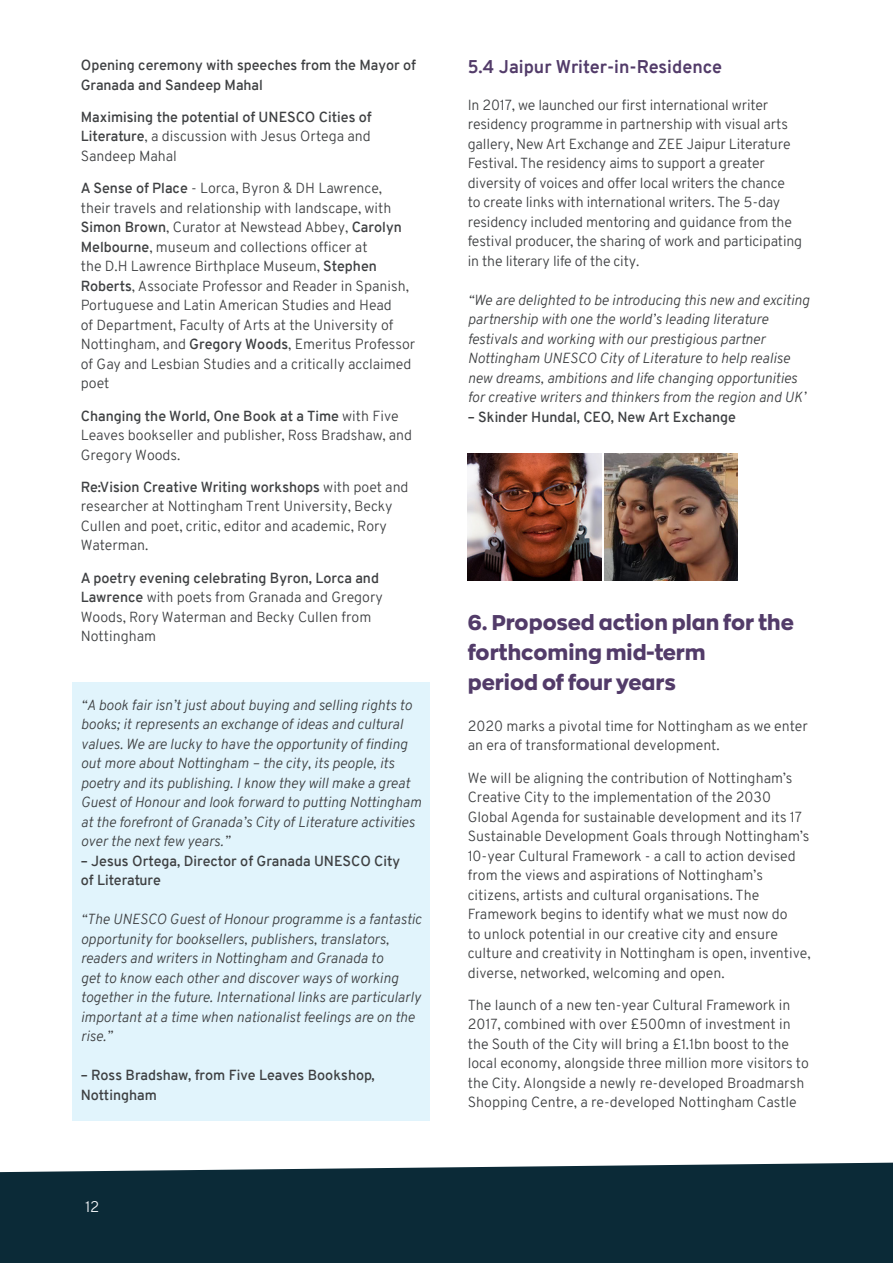
<style>
.page{position:relative;width:893px;height:1263px;background:#fff}
.page>*{position:absolute;margin:0;border:0;box-sizing:border-box;transform-origin:0 0}
.Heading_1{font:800 21px/30px "Zona Pro";color:#523b69}
.Numbered_H2{font:700 18px "Overpass";color:#523b69}
.t1{font:300 15px "Overpass";color:#f5f7fa}
.Normal_body{font:300 14.25px/19.5px "Overpass";color:#3e4042}
.Normal_body_quote{font:italic 300 14.25px/19.5px "Overpass";color:#3e4042}
.Normal_body-2{font:italic 300 14.25px/19.5px "Overpass";color:#3e4042}
.Normal_body-3{font:600 14.25px/19.5px "Overpass";color:#3e4042}
.Normal_body_quote-2{font:600 14.25px/19.5px "Overpass";color:#3e4042}
.s1{font-weight:300}
.s2{font-weight:600}
</style>
<div class="page">
<div style="left:0;top:1162px;width:893px;height:101px;background:#0b2a37"></div>
<div style="left:72px;top:682px;width:358px;height:438px;background:#e1f4fc"></div>
<img style="left:468px;top:454px;width:133px;height:127px">
<img style="left:604px;top:454px;width:134px;height:127px">
<p class="Normal_body-3" style="left:81px;top:56px;width:337px">Opening ceremony with speeches from the Mayor of<br>Granada and Sandeep Mahal</p>
<p class="Normal_body-3" style="left:81px;top:107px;width:292px;text-align:justify">Maximising the potential of UNESCO Cities of Literature<span class="s1">, a discussion with Jesus Ortega and Sandeep Mahal</span></p>
<p class="Normal_body" style="left:81px;top:179px;width:336px"><span class="s2">A Sense of Place</span> - Lorca, Byron &amp; DH Lawrence, their travels and relationship with landscape, with <span class="s2">Simon Brown</span>, Curator at Newstead Abbey, <span class="s2">Carolyn Melbourne</span>, museum and collections officer at<br>the D.H Lawrence Birthplace Museum, <span class="s2">Stephen Roberts</span>, Associate Professor and Reader in Spanish, Portuguese and Latin American Studies and Head<br>of Department, Faculty of Arts at the University of Nottingham, and <span class="s2">Gregory Woods</span>, Emeritus Professor of Gay and Lesbian Studies and a critically acclaimed poet</p>
<p class="Normal_body" style="left:81px;top:406px;width:333px"><span class="s2">Changing the World, One Book at a Time</span> with Five<br>Leaves bookseller and publisher, Ross Bradshaw, and<br>Gregory Woods.</p>
<p class="Normal_body" style="left:81px;top:477px;width:329px"><span class="s2">Re:Vision Creative Writing workshops</span> with poet and researcher at Nottingham Trent University, Becky Cullen and poet, critic, editor and academic, Rory Waterman.</p>
<p class="Normal_body" style="left:81px;top:568px;width:304px"><span class="s2">A poetry evening celebrating Byron, Lorca and Lawrence</span> with poets from Granada and Gregory Woods, Rory Waterman and Becky Cullen from Nottingham</p>
<p class="Normal_body_quote" style="left:81px;top:695px;width:342px">“A book fair isn’t just about buying and selling rights to books; it represents an exchange of ideas and cultural values. We are lucky to have the opportunity of finding out more about Nottingham – the city, its people, its poetry and its publishing. I know they will make a great Guest of Honour and look forward to putting Nottingham at the forefront of Granada’s City of Literature activities over the next few years.”</p>
<p class="Normal_body_quote-2" style="left:81px;top:851px;width:321px">– Jesus Ortega, Director of Granada UNESCO City of Literature</p>
<p class="Normal_body_quote" style="left:81px;top:910px;width:342px">“The UNESCO Guest of Honour programme is a fantastic opportunity for booksellers, publishers, translators, readers and writers in Nottingham and Granada to<br>get to know each other and discover ways of working together in the future. International links are particularly important at a time when nationalist feelings are on the rise.”</p>
<p class="Normal_body_quote-2" style="left:81px;top:1066px;width:296px">– Ross Bradshaw, from Five Leaves Bookshop,<br>Nottingham</p>
<p class="t1" style="left:85px;top:1196px;width:16px">12</p>
<p class="Numbered_H2" style="left:468px;top:54px;width:256px">5.4 Jaipur Writer-in-Residence</p>
<p class="Normal_body" style="left:468px;top:95px;width:336px">In 2017, we launched our first international writer residency programme in partnership with visual arts gallery, New Art Exchange and ZEE Jaipur Literature Festival. The residency aims to support a greater diversity of voices and offer local writers the chance<br>to create links with international writers. The 5-day residency included mentoring and guidance from the festival producer, the sharing of work and participating in the literary life of the city.</p>
<p class="Normal_body-2" style="left:468px;top:290px;width:343px">“We are delighted to be introducing this new and exciting partnership with one the world’s leading literature festivals and working with our prestigious partner Nottingham UNESCO City of Literature to help realise new dreams, ambitions and life changing opportunities for creative writers and thinkers from the region and UK’</p>
<p class="Normal_body-3" style="left:468px;top:407px;width:270px">– Skinder Hundal, CEO, New Art Exchange</p>
<p class="Heading_1" style="left:468px;top:607px;width:327px">6. Proposed action plan for the forthcoming mid-term<br>period of four years</p>
<p class="Normal_body" style="left:468px;top:716px;width:342px">2020 marks a pivotal time for Nottingham as we enter an era of transformational development.</p>
<p class="Normal_body" style="left:468px;top:768px;width:344px">We will be aligning the contribution of Nottingham’s Creative City to the implementation of the 2030<br>Global Agenda for sustainable development and its 17<br>Sustainable Development Goals through Nottingham’s 10-year Cultural Framework - a call to action devised from the views and aspirations of Nottingham’s citizens, artists and cultural organisations. The Framework begins to identify what we must now do<br>to unlock potential in our creative city and ensure culture and creativity in Nottingham is open, inventive, diverse, networked, welcoming and open.</p>
<p class="Normal_body" style="left:468px;top:995px;width:343px">The launch of a new ten-year Cultural Framework in 2017, combined with over £500mn of investment in the South of the City will bring a £1.1bn boost to the local economy, alongside three million more visitors to the City. Alongside a newly re-developed Broadmarsh Shopping Centre, a re-developed Nottingham Castle</p>
</div>
